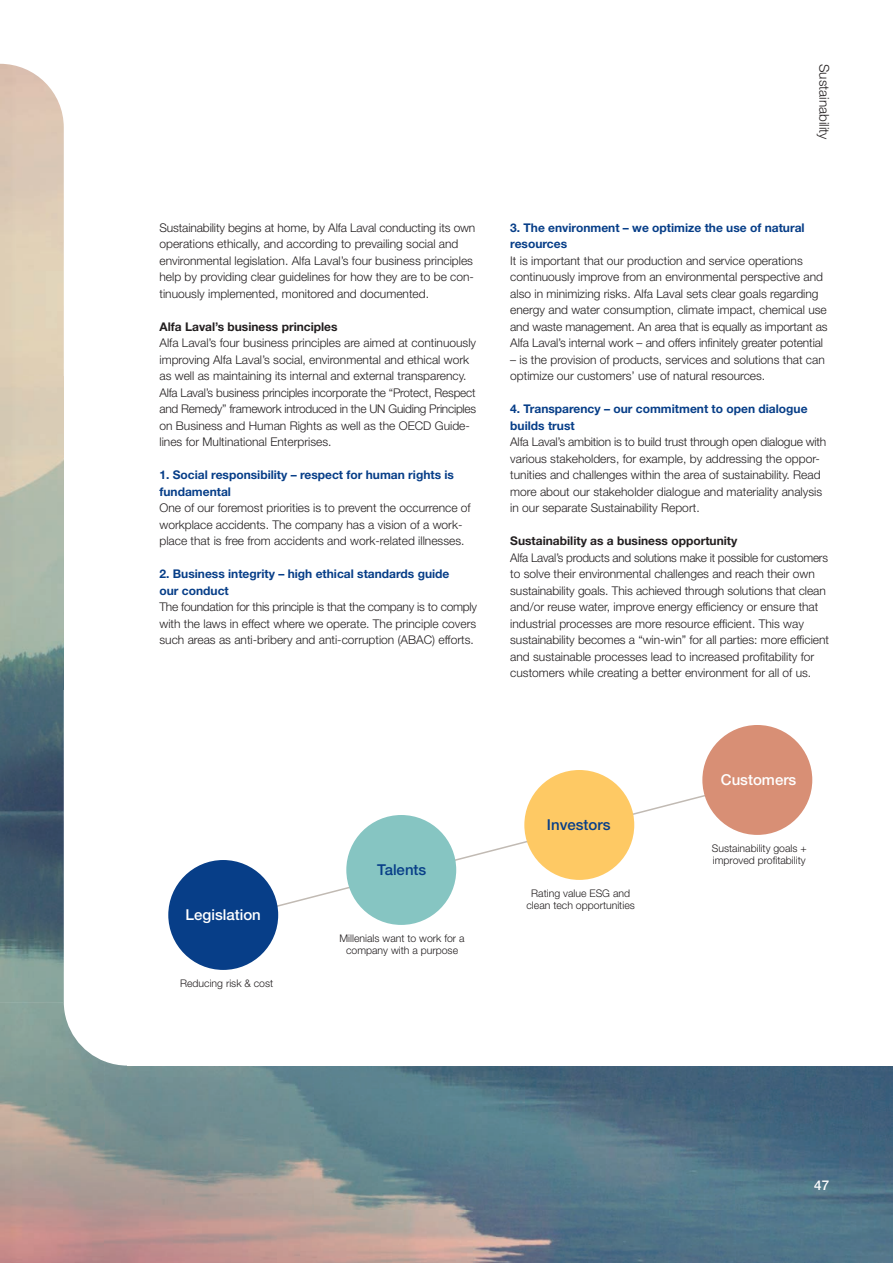
<style>
.page{position:relative;width:893px;height:1263px;background:#fff}
.page>*{position:absolute;margin:0;border:0;box-sizing:border-box;transform-origin:0 0}
.t1{font:500 15px "Helvetica Neue LT Std";color:#fff}
.t2{font:500 15px "Helvetica Neue LT Std";color:#073e88}
.t3{font:300 13.5px "Helvetica Neue LT Std";color:#231f20}
.t4{font:500 13.5px "Helvetica Neue LT Std";color:#fff}
.t5{font:300 12px/16.5px "Helvetica Neue LT Std";color:#231f20}
.t6{font:700 12px/16.5px "Helvetica Neue LT Std";color:#073e88}
.t7{font:700 12px "Helvetica Neue LT Std";color:#231f20}
.t8{font:300 10.5px/12px "Helvetica Neue LT Std";color:#231f20;text-align:center}
</style>
<div class="page">
<img style="left:0;top:64px;width:64px;height:938px">
<img style="left:105px;top:1061px;width:210px;height:150px">
<img style="left:315px;top:1066px;width:420px;height:145px">
<img style="left:735px;top:1066px;width:158px;height:197px">
<img style="left:105px;top:1211px;width:631px;height:52px">
<div style="left:128px;top:906px;width:765px;height:159px;background:#fff"></div>
<svg style="left:230px;top:780px;width:520px;height:142px"></svg>
<div style="left:524px;top:770px;width:110px;height:110px;background:#fec964;border-radius:50%"></div>
<div style="left:346px;top:815px;width:110px;height:110px;background:#86c5c2;border-radius:50%"></div>
<div style="left:702px;top:725px;width:110px;height:110px;background:#d88f75;border-radius:50%"></div>
<div style="left:168px;top:860px;width:110px;height:110px;background:#073e88;border-radius:50%"></div>
<p class="t3" style="left:833px;top:64px;width:77px;rotate:90deg">Sustainability</p>
<p class="t5" style="left:159px;top:219px;width:317px">Sustainability begins at home, by Alfa Laval conducting its own operations ethically, and according to prevailing social and environmental legislation. Alfa Laval’s four business principles help by providing clear guidelines for how they are to be con&shy;tinuously implemented, monitored and documented.</p>
<p class="t7" style="left:159px;top:319px;width:180px">Alfa Laval’s business principles</p>
<p class="t5" style="left:159px;top:335px;width:318px">Alfa Laval’s four business principles are aimed at continuously improving Alfa Laval’s social, environmental and ethical work as well as maintaining its internal and external transparency.<br>Alfa Laval’s business principles incorporate the “Protect, Respect and Remedy” framework introduced in the UN Guiding Principles on Business and Human Rights as well as the OECD Guide&shy;lines for Multinational Enterprises.</p>
<p class="t6" style="left:159px;top:467px;width:296px">1. Social responsibility – respect for human rights is fundamental</p>
<p class="t5" style="left:159px;top:500px;width:313px">One of our foremost priorities is to prevent the occurrence of workplace accidents. The company has a vision of a work&shy;place that is free from accidents and work-related illnesses.</p>
<p class="t6" style="left:159px;top:566px;width:291px">2. Business integrity – high ethical standards guide our conduct</p>
<p class="t5" style="left:159px;top:599px;width:319px;text-align:justify">The foundation for this principle is that the company is to comply with the laws in effect where we operate. The principle covers such areas as anti-bribery and anti-corruption (ABAC) efforts.</p>
<p class="t6" style="left:510px;top:219px;width:296px">3. The environment – we optimize the use of natural resources</p>
<p class="t5" style="left:510px;top:252px;width:319px">It is important that our production and service operations continuously improve from an environmental perspective and also in minimizing risks. Alfa Laval sets clear goals regarding energy and water consumption, climate impact, chemical use and waste management. An area that is equally as important as Alfa Laval’s internal work – and offers infinitely greater potential</p>
<p class="t5" style="left:510px;top:351px;width:316px">– is the provision of products, services and solutions that can optimize our customers’ use of natural resources.</p>
<p class="t6" style="left:510px;top:401px;width:299px">4. Transparency – our commitment to open dialogue builds trust</p>
<p class="t5" style="left:510px;top:434px;width:318px">Alfa Laval’s ambition is to build trust through open dialogue with various stakeholders, for example, by addressing the oppor&shy;tunities and challenges within the area of sustainability. Read more about our stakeholder dialogue and materiality analysis in our separate Sustainability Report.</p>
<p class="t7" style="left:510px;top:534px;width:229px">Sustainability as a business opportunity</p>
<p class="t5" style="left:510px;top:549px;width:320px">Alfa Laval’s products and solutions make it possible for customers to solve their environmental challenges and reach their own sustainability goals. This achieved through solutions that clean and/or reuse water, improve energy efficiency or ensure that industrial processes are more resource efficient. This way sustainability becomes a “win-win” for all parties: more efficient and sustainable processes lead to increased profitability for customers while creating a better environment for all of us.</p>
<p class="t1" style="left:186px;top:906px;width:77px">Legislation</p>
<p class="t8" style="left:180px;top:977px;width:95px">Reducing risk &amp; cost</p>
<p class="t2" style="left:377px;top:861px;width:51px">Talents</p>
<p class="t8" style="left:340px;top:932px;width:127px">Millenials want to work for a company with a purpose</p>
<p class="t2" style="left:547px;top:816px;width:65px">Investors</p>
<p class="t8" style="left:526px;top:887px;width:110px">Rating value ESG and clean tech opportunities</p>
<p class="t1" style="left:721px;top:771px;width:77px">Customers</p>
<p class="t8" style="left:712px;top:842px;width:96px;text-align:left">Sustainability goals + improved profitability</p>
<p class="t4" style="left:814px;top:1177px;width:17px">47</p>
</div>
